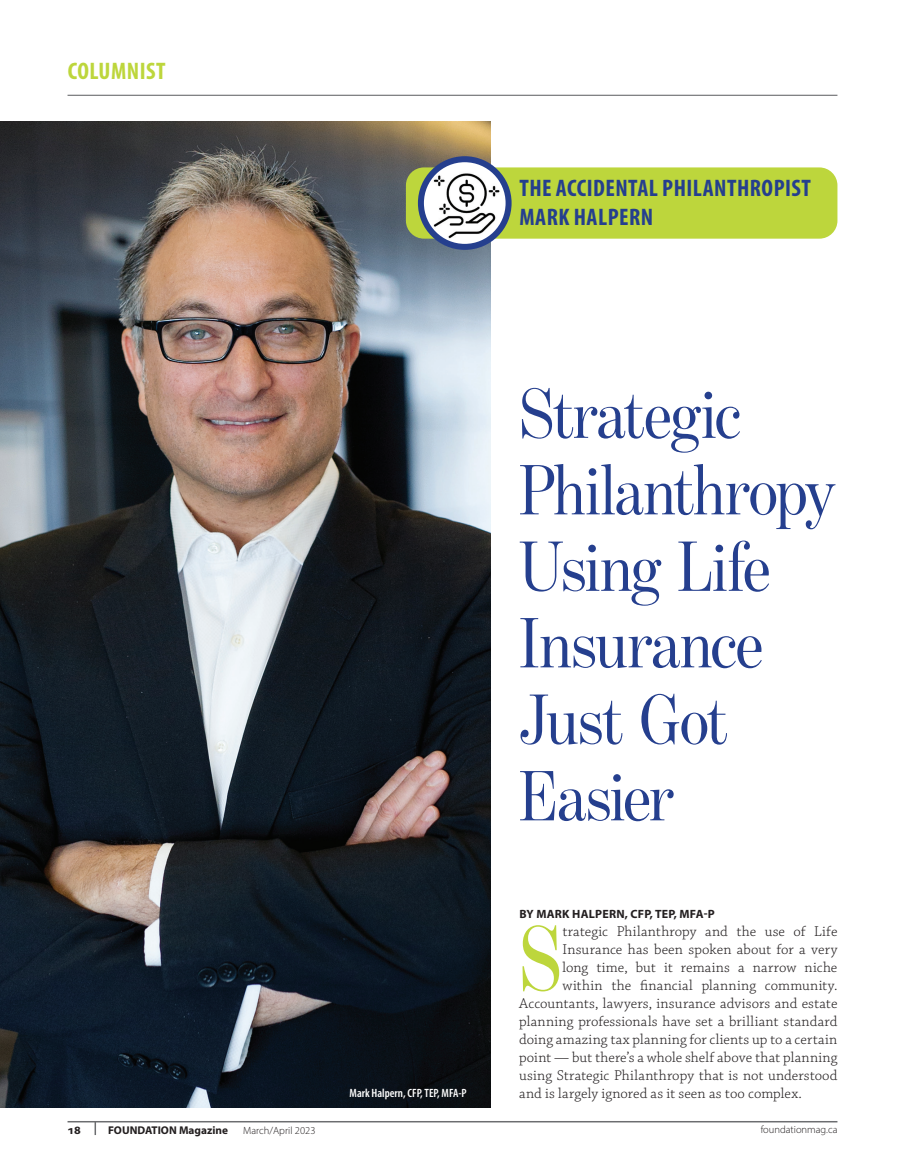
<style>
.page{position:relative;width:905px;height:1175px;background:#fff}
.page>*{position:absolute;margin:0;border:0;box-sizing:border-box;transform-origin:0 0}
.t1{font:600 93.9px "Benton Mod Disp Ex Cond";color:#bdd63c}
.t2{font:72px/76.5px "Benton Mod Disp Cond";letter-spacing:-.01em;color:#253f8e}
.t3{font:700 condensed 24px/28.8px "Myriad Pro";letter-spacing:.02em;color:#253f8e}
.t4{font:700 condensed 24px "Myriad Pro";letter-spacing:.02em;color:#bdd63c}
.t5{font:300 15px "Chaparral Pro";letter-spacing:.01em;color:#231f20}
.t6{font:700 12px "Myriad Pro";letter-spacing:.02em;color:#231f20}
.t7{font:600 condensed 12px "Myriad Pro";color:#fff}
.t8{font:700 11.25px "Myriad Pro";color:#231f20}
.t9{font:300 10.5px "Myriad Pro";color:#231f20}
</style>
<div class="page">
<hr style="left:68px;top:1120px;width:769px;height:2px;background:#6c6d70">
<hr style="left:68px;top:95px;width:769px;height:1px;background:#6c6d70">
<svg style="left:94px;top:1122px;width:2px;height:13px"></svg>
<img style="left:0;top:122px;width:490px;height:985px">
<div style="left:406px;top:167px;width:431px;height:72px;background:#bdd63c;border-radius:18px"></div>
<svg style="left:421px;top:159px;width:87px;height:88px"></svg>
<img style="left:427px;top:166px;width:75px;height:74px">
<div style="left:418px;top:156px;width:93px;height:94px;border:6px solid #253f8e;border-radius:50%"></div>
<h3 class="t4" style="left:68px;top:56px;width:99px">COLUMNIST</h3>
<h3 class="t3" style="left:519px;top:173px;width:293px">THE ACCIDENTAL PHILANTHROPIST<br>MARK HALPERN</h3>
<p class="t7" style="left:349px;top:1085px;width:119px">Mark Halpern, CFP, TEP, MFA-P</p>
<h2 class="t2" style="left:519px;top:375px;width:317px">Strategic<br>Philanthropy<br>Using Life<br>Insurance<br>Just Got<br>Easier</h2>
<p class="t6" style="left:519px;top:906px;width:197px">BY MARK HALPERN, CFP, TEP, MFA-P</p>
<h1 class="t1" style="left:519px;top:907px;width:44px">S</h1>
<p class="t5" style="left:562px;top:923px;width:276px">trategic Philanthropy and the use of Life</p>
<p class="t5" style="left:562px;top:941px;width:276px">Insurance has been spoken about for a very</p>
<p class="t5" style="left:562px;top:959px;width:276px">long time, but it remains a narrow niche</p>
<p class="t5" style="left:562px;top:977px;width:276px">within the financial planning community.</p>
<p class="t5" style="left:519px;top:995px;width:320px">Accountants, lawyers, insurance advisors and estate</p>
<p class="t5" style="left:519px;top:1013px;width:320px">planning professionals have set a brilliant standard</p>
<p class="t5" style="left:519px;top:1031px;width:320px">doing amazing tax planning for clients up to a certain</p>
<p class="t5" style="left:519px;top:1049px;width:320px">point — but there’s a whole shelf above that planning</p>
<p class="t5" style="left:519px;top:1067px;width:320px">using Strategic Philanthropy that is not understood</p>
<p class="t5" style="left:519px;top:1085px;width:284px">and is largely ignored as it seen as too complex.</p>
<p class="t6" style="left:68px;top:1122px;width:15px">18</p>
<p class="t8" style="left:108px;top:1122px;width:121px">FOUNDATION Magazine</p>
<p class="t9" style="left:243px;top:1124px;width:74px">March/April 2023</p>
<p class="t9" style="left:760px;top:1123px;width:78px">foundationmag.ca</p>
</div>
